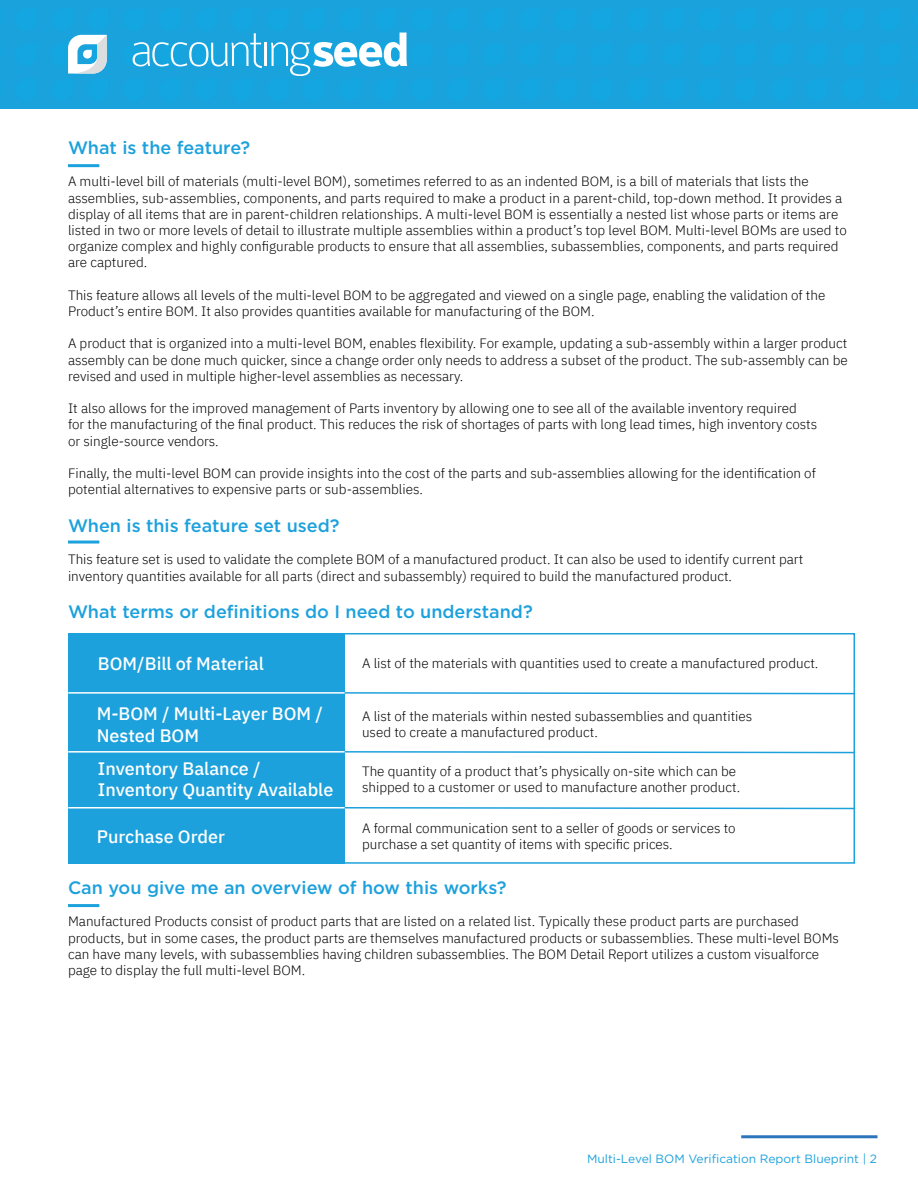
<style>
.page{position:relative;width:918px;height:1188px;background:#fff}
.page>*{position:absolute;margin:0;border:0;box-sizing:border-box;transform-origin:0 0}
.t1{font:500 18px "Gotham";color:#1da1dc}
.t2{font:500 18px/21.6px "IBM Plex Sans";color:#fff}
.t3{font:300 13.5px/16.2px "IBM Plex Sans";color:#000}
.t4{font:12px "Gotham";color:#1da1dc}
</style>
<div class="page">
<div style="left:0;top:0;width:918px;height:109px;background:#1aa2dc"></div>
<svg style="left:133px;top:33px;width:129px;height:35px;background:#3fb2e2"></svg>
<hr style="left:265px;top:43px;width:2px;height:23px;background:#fff">
<svg style="left:271px;top:33px;width:136px;height:43px"></svg>
<svg style="left:68px;top:35px;width:39px;height:39px"></svg>
<hr style="left:741px;top:1135px;width:137px;height:3px;background:#2b75bb">
<hr style="left:68px;top:164px;width:31px;height:3px;background:#1da1dc">
<hr style="left:68px;top:541px;width:31px;height:3px;background:#1da1dc">
<hr style="left:68px;top:904px;width:31px;height:3px;background:#1da1dc">
<div style="left:68px;top:633px;width:277px;height:231px;background:#1da1dc"></div>
<div style="left:68px;top:633px;width:787px;height:231px;border:2px solid #1da1dc"></div>
<hr style="left:68px;top:751px;width:277px;height:2px;background:#fff">
<svg style="left:343px;top:750px;width:512px;height:4px"></svg>
<hr style="left:68px;top:807px;width:277px;height:2px;background:#fff">
<svg style="left:343px;top:806px;width:512px;height:4px"></svg>
<hr style="left:68px;top:692px;width:277px;height:2px;background:#fff">
<svg style="left:343px;top:691px;width:512px;height:4px"></svg>
<h1 class="t1" style="left:68px;top:136px;width:184px">What is the feature?</h1>
<p class="t3" style="left:68px;top:172px;width:780px">A multi-level bill of materials (multi-level BOM), sometimes referred to as an indented BOM, is a bill of materials that lists the assemblies, sub-assemblies, components, and parts required to make a product in a parent-child, top-down method. It provides a display of all items that are in parent-children relationships. A multi-level BOM is essentially a nested list whose parts or items are listed in two or more levels of detail to illustrate multiple assemblies within a product’s top level BOM. Multi-level BOMs are used to organize complex and highly configurable products to ensure that all assemblies, subassemblies, components, and parts required are captured.</p>
<p class="t3" style="left:68px;top:286px;width:759px">This feature allows all levels of the multi-level BOM to be aggregated and viewed on a single page, enabling the validation of the<br>Product’s entire BOM. It also provides quantities available for manufacturing of the BOM.</p>
<p class="t3" style="left:68px;top:334px;width:781px;text-align:justify">A product that is organized into a multi-level BOM, enables flexibility. For example, updating a sub-assembly within a larger product assembly can be done much quicker, since a change order only needs to address a subset of the product. The sub-assembly can be revised and used in multiple higher-level assemblies as necessary.</p>
<p class="t3" style="left:68px;top:399px;width:751px">It also allows for the improved management of Parts inventory by allowing one to see all of the available inventory required<br>for the manufacturing of the final product. This reduces the risk of shortages of parts with long lead times, high inventory costs or single-source vendors.</p>
<p class="t3" style="left:68px;top:464px;width:749px">Finally, the multi-level BOM can provide insights into the cost of the parts and sub-assemblies allowing for the identification of potential alternatives to expensive parts or sub-assemblies.</p>
<h1 class="t1" style="left:68px;top:514px;width:273px">When is this feature set used?</h1>
<p class="t3" style="left:68px;top:550px;width:737px">This feature set is used to validate the complete BOM of a manufactured product. It can also be used to identify current part inventory quantities available for all parts (direct and subassembly) required to build the manufactured product.</p>
<h1 class="t1" style="left:68px;top:600px;width:466px">What terms or definitions do I need to understand?</h1>
<h1 class="t2" style="left:98px;top:651px;width:167px">BOM/Bill of Material</h1>
<p class="t3" style="left:362px;top:654px;width:458px">A list of the materials with quantities used to create a manufactured product.</p>
<h1 class="t2" style="left:97px;top:701px;width:228px">M-BOM / Multi-Layer BOM /<br>Nested BOM</h1>
<h1 class="t2" style="left:98px;top:756px;width:237px">Inventory Balance /<br>Inventory Quantity Available</h1>
<p class="t3" style="left:362px;top:707px;width:392px">A list of the materials within nested subassemblies and quantities used to create a manufactured product.</p>
<p class="t3" style="left:362px;top:762px;width:380px">The quantity of a product that’s physically on-site which can be shipped to a customer or used to manufacture another product.</p>
<h1 class="t2" style="left:97px;top:824px;width:130px">Purchase Order</h1>
<p class="t3" style="left:362px;top:819px;width:375px">A formal communication sent to a seller of goods or services to purchase a set quantity of items with specific prices.</p>
<h1 class="t1" style="left:68px;top:876px;width:440px">Can you give me an overview of how this works?</h1>
<p class="t3" style="left:68px;top:912px;width:772px">Manufactured Products consist of product parts that are listed on a related list. Typically these product parts are purchased products, but in some cases, the product parts are themselves manufactured products or subassemblies. These multi-level BOMs can have many levels, with subassemblies having children subassemblies. The BOM Detail Report utilizes a custom visualforce page to display the full multi-level BOM.</p>
<p class="t4" style="left:587px;top:1152px;width:291px">Multi-Level BOM Verification Report Blueprint | 2</p>
</div>
